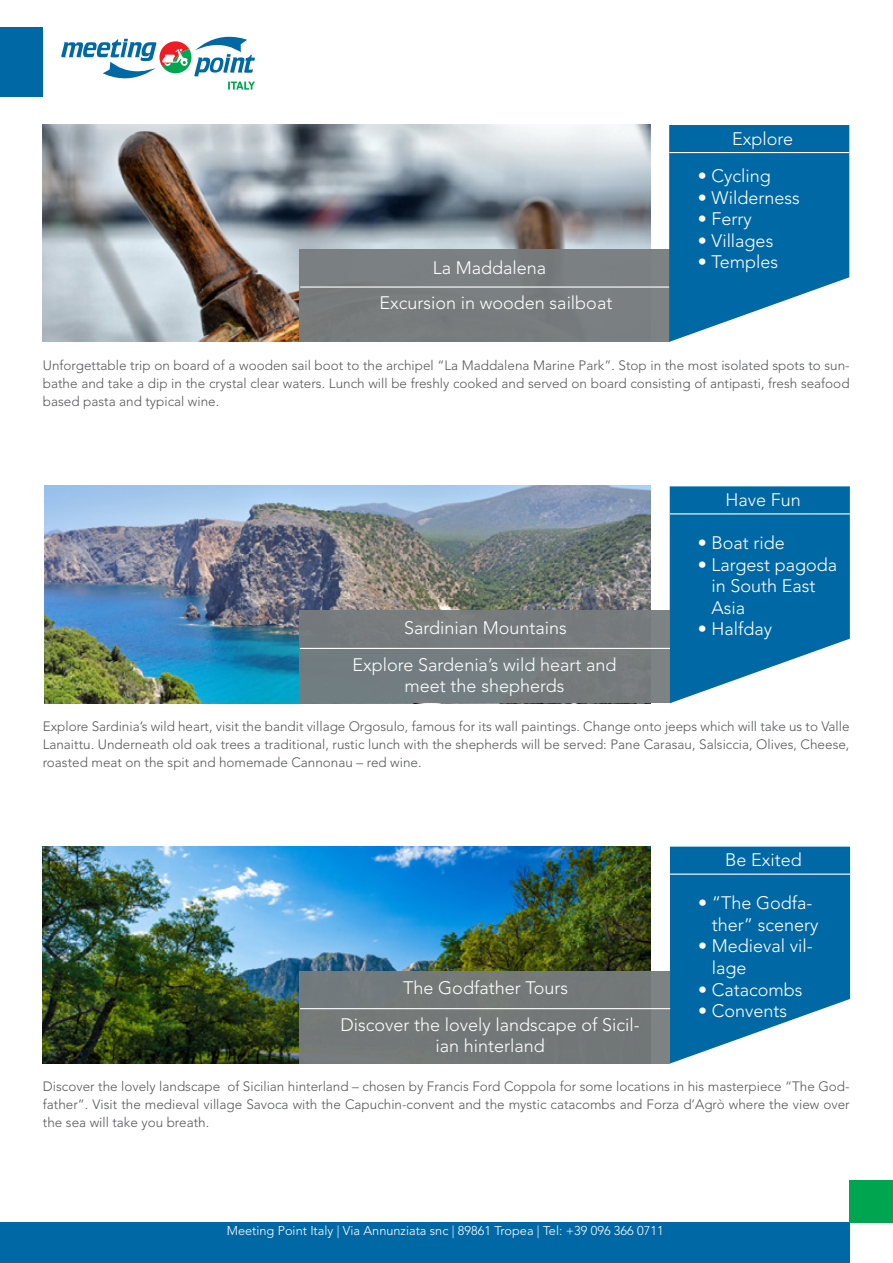
<style>
.page{position:relative;width:893px;height:1263px;background:#fff}
.page>*{position:absolute;margin:0;border:0;box-sizing:border-box;transform-origin:0 0}
.header_im_blau{font:300 18px/21.6px "Avenir LT Std";color:#fff;text-align:center}
.blaue_liste{font:300 18px/21.6px "Avenir LT Std";color:#fff}
.fließtext_grau{font:300 13.5px/18px "Avenir LT Std";color:#57585a;text-align:justify}
.t1{font:300 12.75px "Avenir LT Std";color:#fff}
</style>
<div class="page">
<div style="left:0;top:27px;width:43px;height:70px;background:#0068a5"></div>
<div style="left:0;top:1222px;width:849px;height:41px;background:#0068a5"></div>
<div style="left:849px;top:1180px;width:44px;height:42px;background:#00a54f"></div>
<svg style="left:61px;top:37px;width:194px;height:53px"></svg>
<img style="left:43px;top:125px;width:608px;height:217px">
<div style="left:300px;top:250px;width:370px;height:92px;background:#777c7e"></div>
<hr style="left:300px;top:286px;width:370px;height:2px;background:#fff">
<svg style="left:669px;top:125px;width:180px;height:217px;background:#267eb2"></svg>
<hr style="left:669px;top:152px;width:180px;height:1px;background:#fff">
<svg style="left:670px;top:486px;width:180px;height:217px;background:#257eb2"></svg>
<hr style="left:670px;top:513px;width:180px;height:1px;background:#fff">
<img style="left:45px;top:486px;width:606px;height:217px">
<div style="left:299px;top:611px;width:371px;height:92px;background:#777c7e"></div>
<hr style="left:300px;top:648px;width:370px;height:1px;background:#fff">
<svg style="left:670px;top:847px;width:180px;height:216px;background:#247db1"></svg>
<hr style="left:670px;top:873px;width:180px;height:2px;background:#fff">
<img style="left:43px;top:846px;width:608px;height:217px">
<div style="left:300px;top:971px;width:370px;height:92px;background:#777c7e"></div>
<hr style="left:300px;top:1008px;width:370px;height:1px;background:#fff">
<p class="header_im_blau" style="left:433px;top:257px;width:115px">La Maddalena</p>
<p class="header_im_blau" style="left:379px;top:292px;width:234px">Excursion in wooden sailboat</p>
<p class="header_im_blau" style="left:732px;top:128px;width:63px">Explore</p>
<p class="blaue_liste" style="left:698px;top:165px;width:74px">• Cycling</p>
<p class="blaue_liste" style="left:698px;top:187px;width:104px">• Wilderness</p>
<p class="blaue_liste" style="left:698px;top:208px;width:56px">• Ferry</p>
<p class="blaue_liste" style="left:698px;top:230px;width:77px">• Villages</p>
<p class="blaue_liste" style="left:698px;top:251px;width:82px">• Temples</p>
<p class="fließtext_grau" style="left:43px;top:357px;width:808px">Unforgettable trip on board of a wooden sail boot to the archipel “La Maddalena Marine Park”. Stop in the most isolated spots to sun&shy;bathe and take a dip in the crystal clear waters. Lunch will be freshly cooked and served on board consisting of antipasti, fresh seafood based pasta and typical wine.</p>
<p class="header_im_blau" style="left:725px;top:489px;width:77px">Have Fun</p>
<p class="blaue_liste" style="left:698px;top:532px;width:89px">• Boat ride</p>
<p class="blaue_liste" style="left:712px;top:554px;width:127px;text-indent:-14px">• Largest pagoda in South East<br>Asia</p>
<p class="header_im_blau" style="left:404px;top:617px;width:164px">Sardinian Mountains</p>
<p class="blaue_liste" style="left:698px;top:618px;width:76px">• Halfday</p>
<p class="header_im_blau" style="left:353px;top:654px;width:265px">Explore Sardenia’s wild heart and meet the shepherds</p>
<p class="fließtext_grau" style="left:43px;top:717px;width:808px">Explore Sardinia’s wild heart, visit the bandit village Orgosulo, famous for its wall paintings. Change onto jeeps which will take us to Valle Lanaittu. Underneath old oak trees a traditional, rustic lunch with the shepherds will be served: Pane Carasau, Salsiccia, Olives, Cheese, roasted meat on the spit and homemade Cannonau – red wine.</p>
<p class="header_im_blau" style="left:403px;top:977px;width:166px">The Godfather Tours</p>
<p class="header_im_blau" style="left:340px;top:1014px;width:301px">Discover the lovely landscape of Sicil&shy;ian hinterland</p>
<p class="header_im_blau" style="left:725px;top:849px;width:78px">Be Exited</p>
<p class="blaue_liste" style="left:712px;top:892px;width:108px;text-indent:-14px">• “The Godfa&shy;ther” scenery</p>
<p class="blaue_liste" style="left:712px;top:935px;width:102px;text-indent:-14px">• Medieval vil&shy;lage</p>
<p class="blaue_liste" style="left:698px;top:979px;width:106px">• Catacombs</p>
<p class="blaue_liste" style="left:698px;top:1000px;width:91px">• Convents</p>
<p class="fließtext_grau" style="left:43px;top:1077px;width:808px">Discover the lovely landscape of Sicilian hinterland – chosen by Francis Ford Coppola for some locations in his masterpiece “The God&shy;father”. Visit the medieval village Savoca with the Capuchin-convent and the mystic catacombs and Forza d’Agrò where the view over the sea will take you breath.</p>
<p class="t1" style="left:227px;top:1223px;width:438px">Meeting Point Italy | Via Annunziata snc | 89861 Tropea | Tel: +39 096 366 0711</p>
</div>
